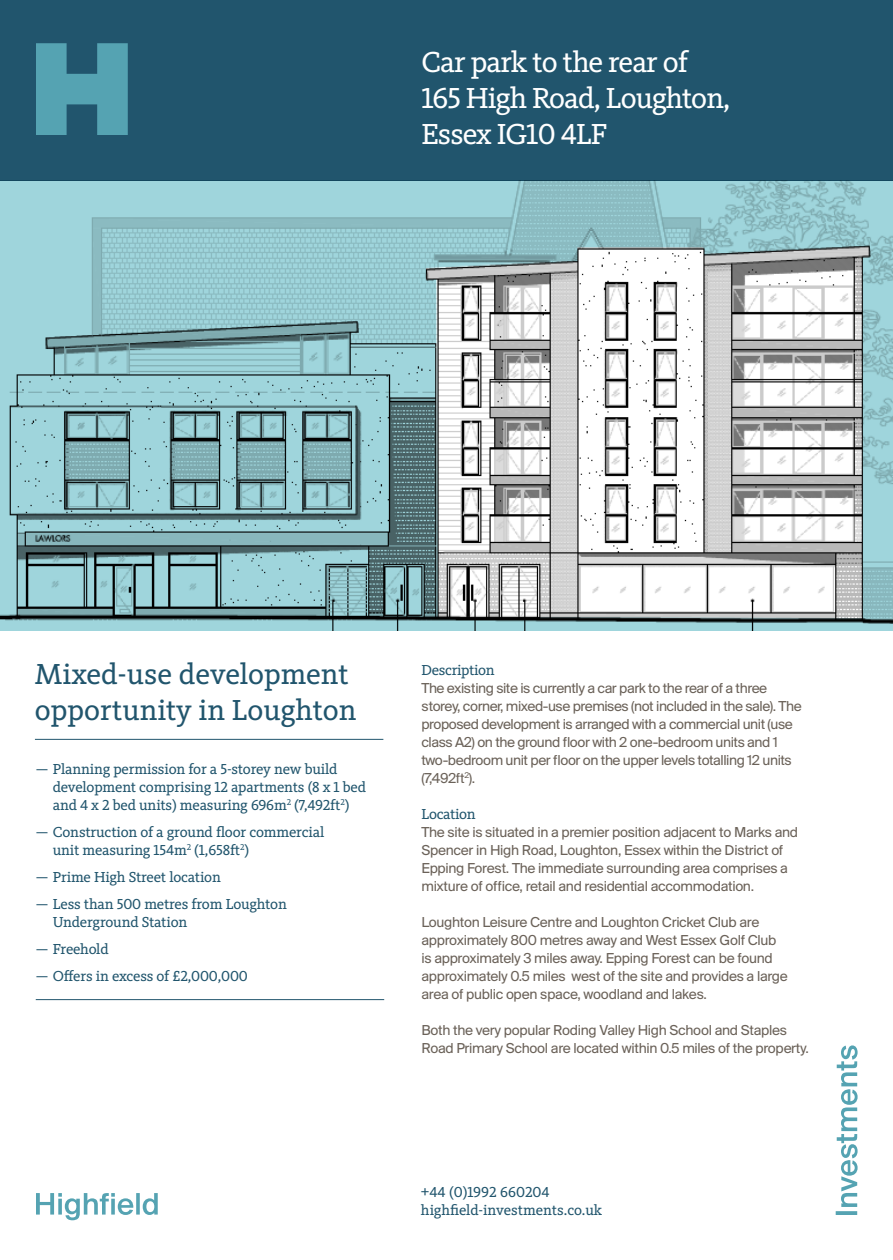
<style>
.page{position:relative;width:893px;height:1260px;background:#fff}
.page>*{position:absolute;margin:0;border:0;box-sizing:border-box;transform-origin:0 0}
.t1{font:30px/36px "Kievit Slab Pro";letter-spacing:-.03em;color:#fff}
.t2{font:30px/36px "Kievit Slab Pro";color:#21556d}
.t3{font:15px/18px "Suisse BP Intl";letter-spacing:-.02em;color:#6b6259}
.t4{font:15px/18px "Kievit Slab Pro";letter-spacing:-.01em;color:#21556d}
</style>
<div class="page">
<img style="left:0;top:180px;width:893px;height:450px">
<div style="left:0;top:0;width:893px;height:180px;background:#21556d"></div>
<svg style="left:36px;top:43px;width:92px;height:92px"></svg>
<svg style="left:36px;top:1193px;width:122px;height:27px"></svg>
<svg style="left:836px;top:1045px;width:22px;height:170px"></svg>
<hr style="left:35px;top:739px;width:348px;height:1px;background:#21556d">
<hr style="left:36px;top:999px;width:348px;height:1px;background:#21556d">
<h1 class="t1" style="left:421px;top:44px;width:310px">Car park to the rear of<br>165 High Road, Loughton,<br>Essex IG10 4LF</h1>
<h1 class="t2" style="left:35px;top:656px;width:323px">Mixed-use development opportunity in Loughton</h1>
<p class="t4" style="left:421px;top:661px;width:75px">Description</p>
<p class="t3" style="left:421px;top:679px;width:382px">The existing site is currently a car park to the rear of a three storey, corner, mixed-use premises (not included in the sale). The proposed development is arranged with a commercial unit (use class A2) on the ground floor with 2 one-bedroom units and 1 two-bedroom unit per floor on the upper levels totalling 12 units (7,492ft<sup>2</sup>).</p>
<p class="t4" style="left:421px;top:805px;width:56px">Location</p>
<p class="t3" style="left:421px;top:823px;width:378px">The site is situated in a premier position adjacent to Marks and Spencer in High Road, Loughton, Essex within the District of Epping Forest. The immediate surrounding area comprises a mixture of office, retail and residential accommodation.</p>
<p class="t3" style="left:421px;top:913px;width:368px">Loughton Leisure Centre and Loughton Cricket Club are approximately 800 metres away and West Essex Golf Club is approximately 3 miles away. Epping Forest can be found approximately 0.5 miles west of the site and provides a large area of public open space, woodland and lakes.</p>
<p class="t3" style="left:421px;top:1021px;width:389px">Both the very popular Roding Valley High School and Staples<br>Road Primary School are located within 0.5 miles of the property.</p>
<p class="t4" style="left:53px;top:760px;width:315px;text-indent:-17px">— Planning permission for a 5-storey new build development comprising 12 apartments (8 x 1 bed and 4 x 2 bed units) measuring 696m<sup>2</sup> (7,492ft<sup>2</sup>)</p>
<p class="t4" style="left:53px;top:823px;width:273px;text-indent:-17px">— Construction of a ground floor commercial unit measuring 154m<sup>2</sup> (1,658ft<sup>2</sup>)</p>
<p class="t4" style="left:36px;top:868px;width:187px">— Prime High Street location</p>
<p class="t4" style="left:53px;top:895px;width:236px;text-indent:-17px">— Less than 500 metres from Loughton<br>Underground Station</p>
<p class="t4" style="left:36px;top:940px;width:74px">— Freehold</p>
<p class="t4" style="left:36px;top:967px;width:214px">— Offers in excess of £2,000,000</p>
<p class="t4" style="left:421px;top:1183px;width:183px">+44 (0)1992 660204 highfield-investments.co.uk</p>
</div>
